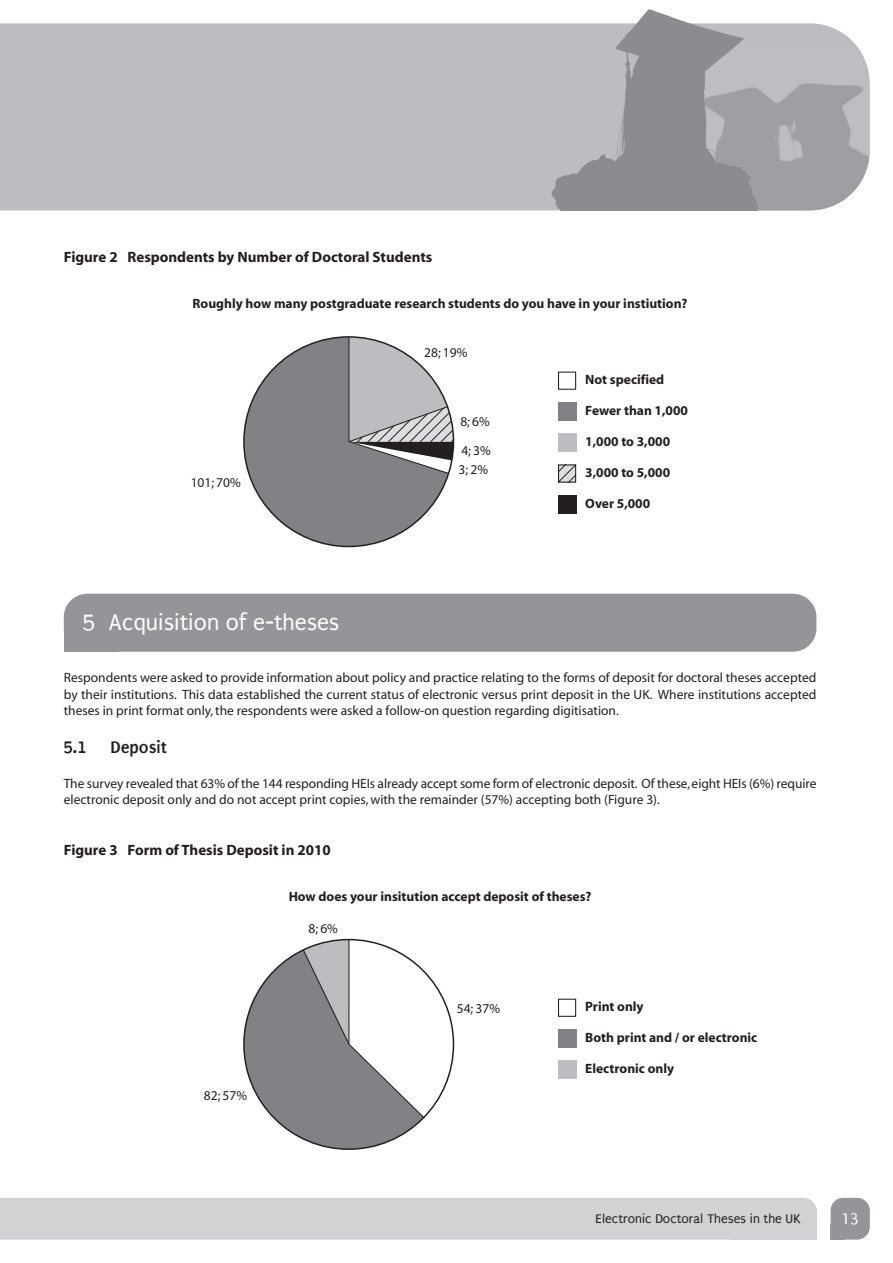
<style>
.page{position:relative;width:893px;height:1263px;background:#fff}
.page>*{position:absolute;margin:0;border:0;box-sizing:border-box;transform-origin:0 0}
.t1{font:24px "Puritan";color:#fff}
.t2{font:700 18px "Puritan";color:#231f20}
.t3{font:16.5px "Puritan";color:#fff}
.t4{font:15px "Myriad Bold Norm";color:#231f20}
.t5{font:13.5px/16.2px "Myriad";color:#231f20}
.t6{font:13.5px "Myriad Bold Norm";color:#231f20}
.t7{font:13.5px "Puritan";color:#231f20}
</style>
<div class="page">
<div style="left:0;top:23px;width:858px;height:187px;background:#bcbdc0"></div>
<img style="left:769px;top:47px;width:101px;height:163px">
<img style="left:551px;top:9px;width:218px;height:201px">
<div style="left:831px;top:1198px;width:39px;height:41px;background:#939598;border-radius:13px"></div>
<div style="left:0;top:1198px;width:816px;height:41px;background:#d1d2d4"></div>
<div style="left:730px;top:1209px;width:86px;height:30px;background:#d1d2d4"></div>
<div style="left:831px;top:1224px;width:14px;height:15px;background:#939598"></div>
<div style="left:558px;top:372px;width:18px;height:18px;border:1px solid #231f20"></div>
<div style="left:558px;top:402px;width:18px;height:18px;background:#808285"></div>
<div style="left:558px;top:433px;width:18px;height:19px;background:#bcbdc0"></div>
<svg style="left:560px;top:466px;width:14px;height:15px"></svg>
<div style="left:558px;top:464px;width:18px;height:19px;border:1px solid #231f20"></div>
<div style="left:558px;top:495px;width:18px;height:18px;background:#231f20"></div>
<svg style="left:243px;top:336px;width:211px;height:211px"></svg>
<div style="left:64px;top:594px;width:752px;height:58px;background:#939598;border-radius:23px"></div>
<div style="left:64px;top:622px;width:53px;height:30px;background:#939598"></div>
<div style="left:558px;top:999px;width:18px;height:18px;border:1px solid #231f20"></div>
<div style="left:558px;top:1029px;width:18px;height:18px;background:#808285"></div>
<div style="left:558px;top:1060px;width:18px;height:19px;background:#bcbdc0"></div>
<svg style="left:243px;top:939px;width:211px;height:211px"></svg>
<hr style="left:348px;top:939px;width:1px;height:105px;background:#231f20">
<p class="t4" style="left:64px;top:252px;width:370px">Figure 2 Respondents by Number of Doctoral Students</p>
<p class="t6" style="left:193px;top:299px;width:496px">Roughly how many postgraduate research students do you have in your instiution?</p>
<p class="t5" style="left:191px;top:475px;width:52px">101; 70%</p>
<h1 class="t1" style="left:82px;top:610px;width:259px">5 Acquisition of e-theses</h1>
<p class="t5" style="left:424px;top:346px;width:45px">28; 19%</p>
<p class="t5" style="left:460px;top:408px;width:32px;line-height:28.8px">8; 6%<br>4; 3%</p>
<p class="t5" style="left:459px;top:462px;width:31px">3; 2%</p>
<p class="t6" style="left:585px;top:374px;width:81px">Not specified</p>
<p class="t6" style="left:585px;top:405px;width:104px">Fewer than 1,000</p>
<p class="t6" style="left:585px;top:436px;width:86px">1,000 to 3,000</p>
<p class="t6" style="left:585px;top:467px;width:86px">3,000 to 5,000</p>
<p class="t6" style="left:585px;top:498px;width:67px">Over 5,000</p>
<p class="t5" style="left:64px;top:671px;width:754px;text-align:justify">Respondents were asked to provide information about policy and practice relating to the forms of deposit for doctoral theses accepted by their institutions. This data established the current status of electronic versus print deposit in the UK. Where institutions accepted theses in print format only,the respondents were asked a follow-on question regarding digitisation.</p>
<h2 class="t2" style="left:64px;top:737px;width:24px">5.1</h2>
<h2 class="t2" style="left:111px;top:737px;width:58px">Deposit</h2>
<p class="t5" style="left:64px;top:776px;width:754px">The survey revealed that 63% of the 144 responding HEIs already accept some form of electronic deposit. Of these,eight HEIs (6%) require electronic deposit only and do not accept print copies,with the remainder (57%) accepting both (Figure 3).</p>
<p class="t4" style="left:64px;top:844px;width:268px">Figure 3 Form of Thesis Deposit in 2010</p>
<p class="t6" style="left:289px;top:891px;width:304px">How does your insitution accept deposit of theses?</p>
<p class="t5" style="left:309px;top:921px;width:31px">8; 6%</p>
<p class="t5" style="left:204px;top:1088px;width:45px">82; 57%</p>
<p class="t5" style="left:457px;top:1001px;width:45px">54; 37%</p>
<p class="t6" style="left:585px;top:1001px;width:60px">Print only</p>
<p class="t6" style="left:585px;top:1032px;width:174px">Both print and / or electronic</p>
<p class="t6" style="left:585px;top:1063px;width:90px">Electronic only</p>
<p class="t7" style="left:596px;top:1212px;width:206px">Electronic Doctoral Theses in the UK</p>
<p class="t3" style="left:842px;top:1209px;width:18px">13</p>
</div>
